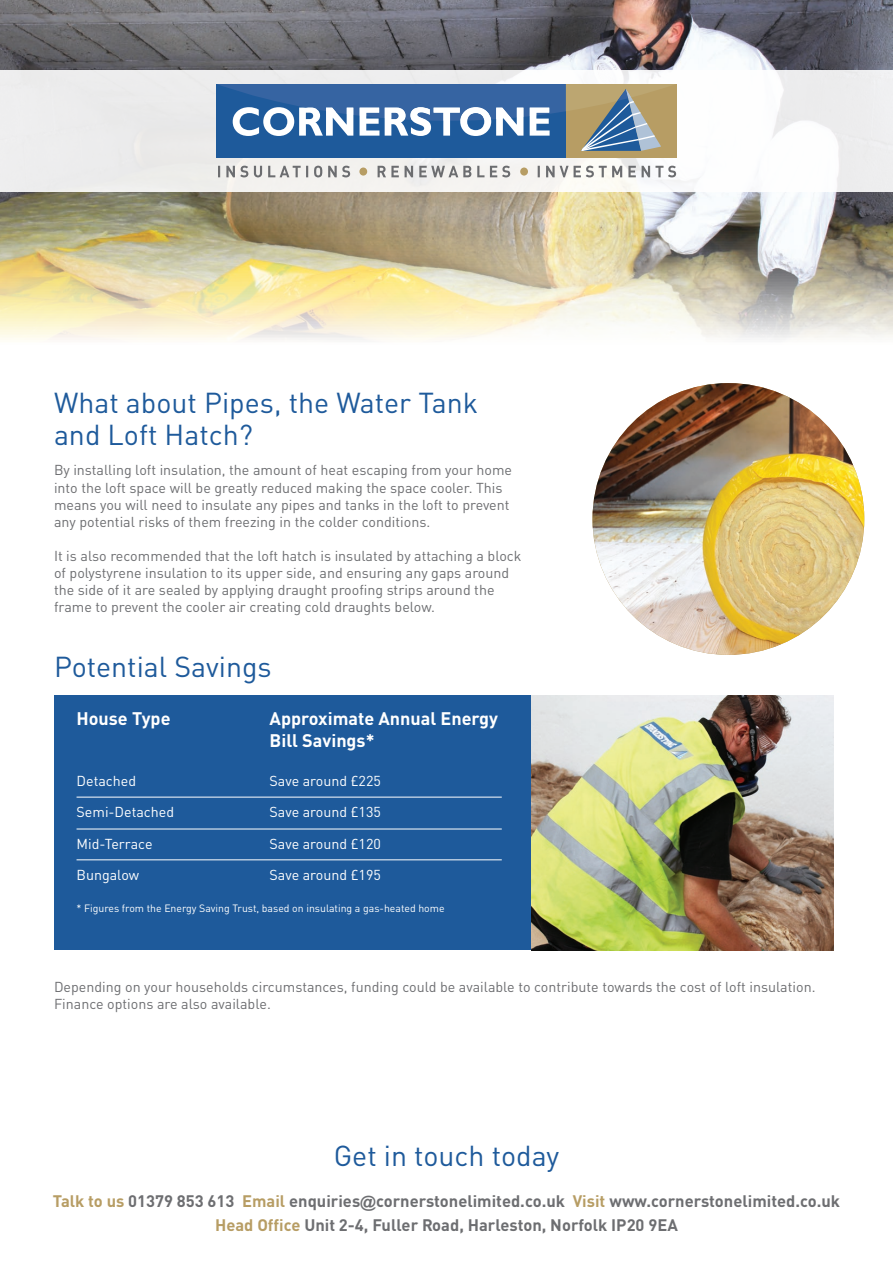
<style>
.page{position:relative;width:893px;height:1263px;background:#fff}
.page>*{position:absolute;margin:0;border:0;box-sizing:border-box;transform-origin:0 0}
.t1{font:28.5px/31.5px "DINOT";color:#1e5a9b}
.t2{font:700 18px/21.6px "DINOT";color:#fff}
.t3{font:700 16.5px/24px "DINOT";color:#6d6e71;text-align:center}
.t4{font:14.25px/17.1px "DINOT";color:#6d6e71}
.t5{font:14.25px "DINOT";color:#fff}
.t6{font:10.5px "DINOT";color:#fff}
.s1{color:#b79d64}
.s2{font-family:"Gill Sans"}
</style>
<div class="page">
<div style="left:54px;top:695px;width:779px;height:255px;background:#1e5a9b"></div>
<hr style="left:77px;top:797px;width:425px;height:1px;background:#fff">
<hr style="left:77px;top:829px;width:425px;height:1px;background:#fff">
<hr style="left:77px;top:859px;width:425px;height:1px;background:#fff">
<img style="left:0;top:0;width:892px;height:340px">
<div style="left:0;top:70px;width:893px;height:121px;background:linear-gradient(to right,#ebeaea,#fafaf9)"></div>
<div style="left:217px;top:84px;width:349px;height:73px;background:#1e5a9b"></div>
<div style="left:566px;top:84px;width:110px;height:73px;background:#b79d64"></div>
<svg style="left:218px;top:84px;width:456px;height:67px"></svg>
<svg style="left:218px;top:166px;width:458px;height:11px"></svg>
<div style="left:359px;top:167px;width:8px;height:9px;background:#b79d64;border-radius:50%"></div>
<div style="left:520px;top:167px;width:8px;height:9px;background:#b79d64;border-radius:50%"></div>
<img style="left:592px;top:383px;width:272px;height:272px;border-radius:136px">
<img style="left:531px;top:695px;width:302px;height:255px">
<h1 class="t1" style="left:54px;top:386px;width:425px">What about Pipes, the Water Tank and Loft Hatch?</h1>
<p class="t4" style="left:54px;top:461px;width:460px">By installing loft insulation, the amount of heat escaping from your home into the loft space will be greatly reduced making the space cooler. This means you will need to insulate any pipes and tanks in the loft to prevent any potential risks of them freezing in the colder conditions.</p>
<p class="t4" style="left:54px;top:547px;width:469px">It is also recommended that the loft hatch is insulated by attaching a block of polystyrene insulation to its upper side, and ensuring any gaps around the side of it are sealed by applying draught proofing strips around the frame to prevent the cooler air creating cold draughts below.</p>
<h1 class="t1" style="left:54px;top:650px;width:219px">Potential Savings</h1>
<p class="t2" style="left:77px;top:707px;width:96px">House Type</p>
<p class="t2" style="left:270px;top:707px;width:230px">Approximate Annual Energy<br>Bill Savings*</p>
<p class="t5" style="left:270px;top:772px;width:113px">Save around £225</p>
<p class="t5" style="left:270px;top:803px;width:113px">Save around £135</p>
<p class="t5" style="left:270px;top:835px;width:113px">Save around £120</p>
<p class="t5" style="left:270px;top:866px;width:113px">Save around £195</p>
<p class="t6" style="left:77px;top:901px;width:370px">* Figures from the Energy Saving Trust, based on insulating a gas-heated home</p>
<p class="t5" style="left:77px;top:772px;width:61px">Detached</p>
<p class="t5" style="left:77px;top:803px;width:99px">Semi-Detached</p>
<p class="t5" style="left:77px;top:835px;width:78px">Mid-Terrace</p>
<p class="t5" style="left:77px;top:866px;width:64px">Bungalow</p>
<p class="t4" style="left:54px;top:977px;width:763px">Depending on your households circumstances, funding could be available to contribute towards the cost of loft insulation.<br>Finance options are also available.</p>
<h1 class="t1" style="left:334px;top:1139px;width:227px">Get in touch today</h1>
<p class="t3" style="left:53px;top:1188px;width:789px"><span class="s1">Talk to us</span> 01379 853 613 <span class="s1">Email</span> enquiries<span class="s2">@</span>cornerstonelimited.co.uk <span class="s1">Visit</span> www.cornerstonelimited.co.uk<br><span class="s1">Head Office</span> Unit 2-4, Fuller Road, Harleston, Norfolk IP20 9EA</p>
</div>
